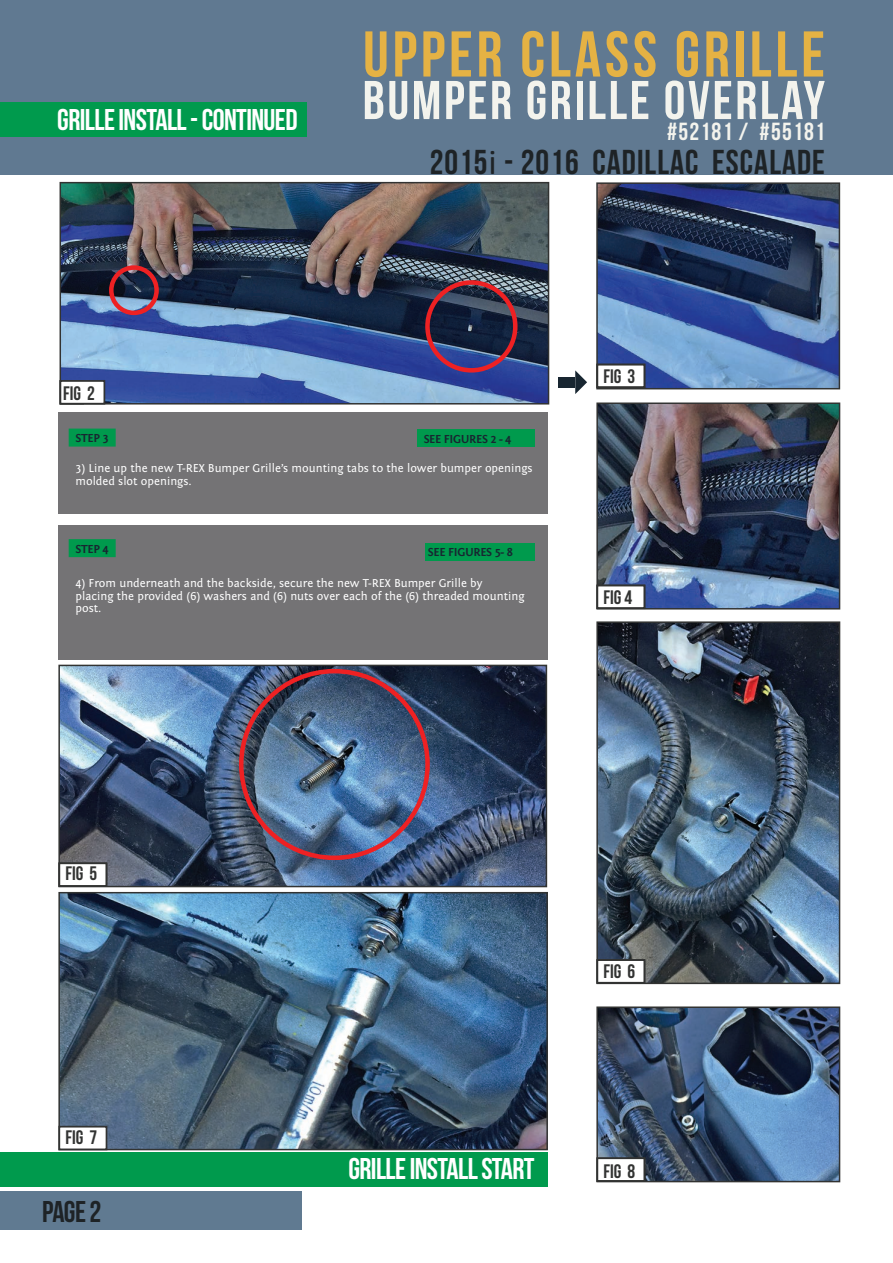
<style>
.page{position:relative;width:893px;height:1263px;background:#fff}
.page>*{position:absolute;margin:0;border:0;box-sizing:border-box;transform-origin:0 0}
.t1{font:64.5px "Bebas Neue";letter-spacing:.06em;color:#e5b244}
.t2{font:54.45px "Bebas Neue";letter-spacing:.05em;color:#f3f3ed}
.t3{font:34.5px "Bebas Neue";letter-spacing:.03em;color:#1e2326}
.t4{font:30px "Bebas Neue";letter-spacing:-.02em;color:#fff}
.t5{font:30px "Bebas Neue";color:#1e2326}
.t6{font:24.75px "Bebas Neue";letter-spacing:.05em;color:#f3f3ed}
.t7{font:19.5px "Bebas Neue";color:#323332}
.t8{font:12px/12.8px "Fontin Sans";color:#fff}
.t9{font:700 12px "Fontin Sans";letter-spacing:-.02em;color:#182631}
.s1{font-family:"Calibri";font-size:36px}
</style>
<div class="page">
<div style="left:0;top:1191px;width:301px;height:39px;background:#607a91"></div>
<img style="left:61px;top:895px;width:484px;height:252px">
<div style="left:58px;top:892px;width:490px;height:258px;border:2px solid #323332"></div>
<img style="left:61px;top:668px;width:483px;height:216px">
<div style="left:58px;top:665px;width:489px;height:222px;border:2px solid #323332"></div>
<div style="left:59px;top:862px;width:48px;height:25px;background:#fff"></div>
<div style="left:58px;top:862px;width:49px;height:25px;border:2px solid #323332"></div>
<img style="left:63px;top:185px;width:483px;height:216px">
<div style="left:60px;top:182px;width:489px;height:222px;border:2px solid #323332"></div>
<div style="left:60px;top:381px;width:44px;height:23px;background:#fff"></div>
<div style="left:60px;top:380px;width:45px;height:25px;border:2px solid #323332"></div>
<img style="left:599px;top:185px;width:238px;height:201px">
<div style="left:596px;top:182px;width:244px;height:207px;border:2px solid #323332"></div>
<div style="left:597px;top:364px;width:48px;height:24px;background:#fff"></div>
<div style="left:596px;top:364px;width:49px;height:24px;border:2px solid #323332"></div>
<img style="left:599px;top:405px;width:238px;height:201px">
<div style="left:596px;top:402px;width:244px;height:207px;border:2px solid #323332"></div>
<div style="left:597px;top:585px;width:48px;height:24px;background:#fff"></div>
<div style="left:596px;top:584px;width:49px;height:25px;border:2px solid #323332"></div>
<img style="left:599px;top:624px;width:238px;height:357px">
<div style="left:596px;top:621px;width:244px;height:363px;border:2px solid #323332"></div>
<div style="left:597px;top:959px;width:48px;height:24px;background:#fff"></div>
<div style="left:596px;top:959px;width:49px;height:25px;border:2px solid #323332"></div>
<img style="left:599px;top:1009px;width:238px;height:170px">
<div style="left:596px;top:1006px;width:244px;height:176px;border:2px solid #323332"></div>
<div style="left:597px;top:1157px;width:48px;height:25px;background:#fff"></div>
<div style="left:596px;top:1157px;width:49px;height:25px;border:2px solid #323332"></div>
<div style="left:109px;top:265px;width:50px;height:50px;border:4px solid #ee2123;border-radius:50%"></div>
<div style="left:425px;top:280px;width:92px;height:93px;border:4px solid #ee2123;border-radius:50%"></div>
<div style="left:239px;top:669px;width:191px;height:191px;border:4px solid #ee2123;border-radius:50%"></div>
<div style="left:59px;top:1127px;width:48px;height:22px;background:#fff"></div>
<div style="left:58px;top:1126px;width:49px;height:24px;border:2px solid #323332"></div>
<div style="left:58px;top:412px;width:489px;height:102px;background:#747375"></div>
<div style="left:58px;top:525px;width:489px;height:134px;background:#747375"></div>
<div style="left:69px;top:429px;width:47px;height:18px;background:#009a4d"></div>
<div style="left:69px;top:539px;width:47px;height:18px;background:#009a4d"></div>
<div style="left:417px;top:429px;width:118px;height:18px;background:#009a4d"></div>
<div style="left:425px;top:543px;width:110px;height:18px;background:#009a4d"></div>
<div style="left:0;top:0;width:893px;height:174px;background:#607991"></div>
<div style="left:0;top:102px;width:306px;height:34px;background:#009a4d"></div>
<div style="left:0;top:1153px;width:547px;height:34px;background:#009a4d"></div>
<svg style="left:575px;top:370px;width:12px;height:24px"></svg>
<div style="left:558px;top:377px;width:17px;height:10px;background:#182631"></div>
<h3 class="t4" style="left:57px;top:103px;width:242px">GRILLE INSTALL - CONTINUED</h3>
<h1 class="t1" style="left:363px;top:19px;width:463px">UPPER CLASS GRILLE</h1>
<h2 class="t2" style="left:363px;top:70px;width:464px">BUMPER GRILLE OVERLAY</h2>
<h3 class="t6" style="left:667px;top:118px;width:159px">#52181 / #55181</h3>
<h3 class="t3" style="left:430px;top:143px;width:397px">2015<span class="s1">i</span> - 2016 CADILLAC ESCALADE</h3>
<h3 class="t7" style="left:63px;top:382px;width:33px">FIG 2</h3>
<h3 class="t7" style="left:604px;top:365px;width:33px">FIG 3</h3>
<p class="t9" style="left:75px;top:432px;width:35px">STEP 3</p>
<p class="t8" style="left:75px;top:462px;width:459px">3) Line up the new T-REX Bumper Grille’s mounting tabs to the lower bumper openings molded slot openings.</p>
<p class="t9" style="left:424px;top:432px;width:89px">SEE FIGURES 2 - 4</p>
<p class="t9" style="left:75px;top:542px;width:35px">STEP 4</p>
<p class="t8" style="left:75px;top:577px;width:451px">4) From underneath and the backside, secure the new T-REX Bumper Grille by<br>placing the provided (6) washers and (6) nuts over each of the (6) threaded mounting post.</p>
<p class="t9" style="left:428px;top:545px;width:86px">SEE FIGURES 5- 8</p>
<h3 class="t7" style="left:604px;top:586px;width:30px">FIG 4</h3>
<h3 class="t7" style="left:66px;top:863px;width:33px">FIG 5</h3>
<h3 class="t7" style="left:66px;top:1126px;width:33px">FIG 7</h3>
<h3 class="t5" style="left:42px;top:1195px;width:61px">PAGE 2</h3>
<h3 class="t7" style="left:604px;top:961px;width:33px">FIG 6</h3>
<h3 class="t4" style="left:348px;top:1152px;width:188px">GRILLE INSTALL START</h3>
<h3 class="t7" style="left:604px;top:1160px;width:33px">FIG 8</h3>
</div>
